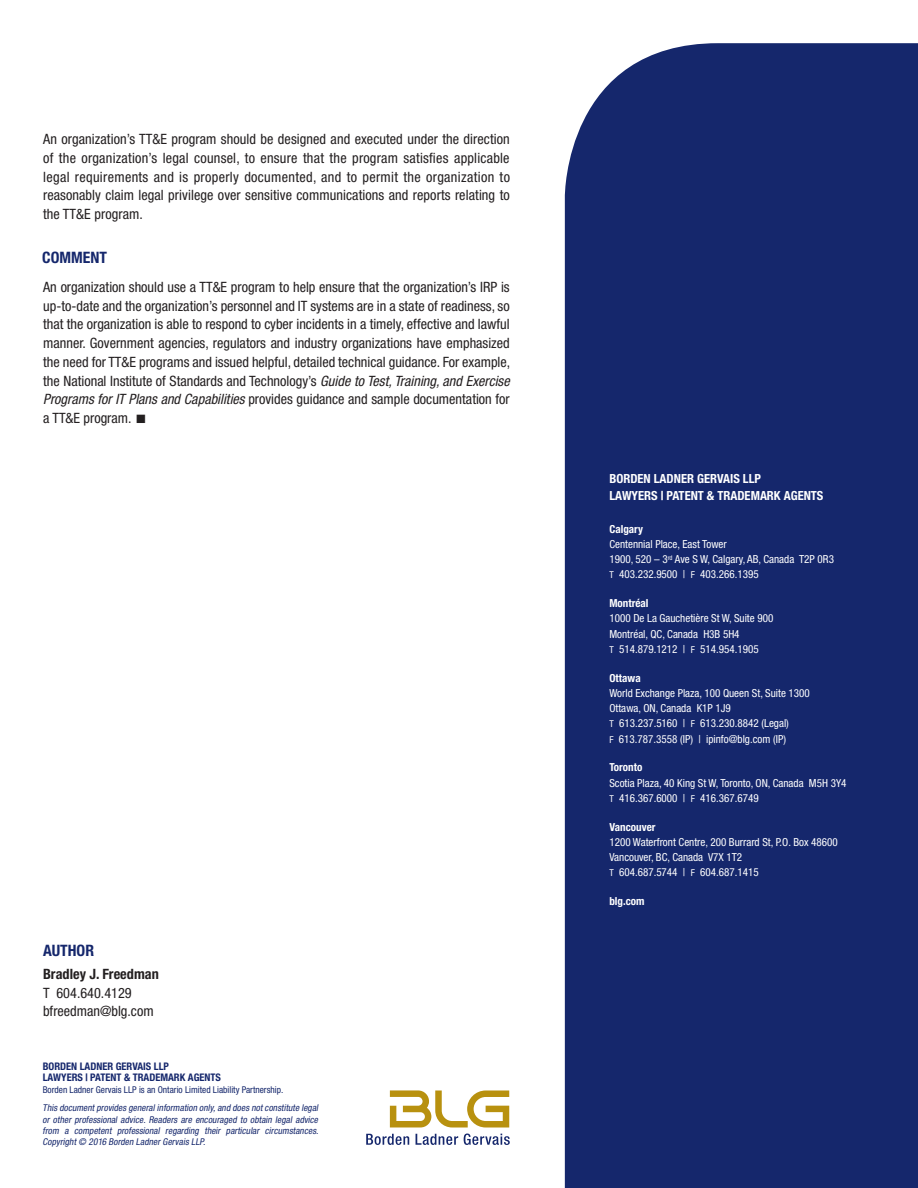
<style>
.page{position:relative;width:918px;height:1188px;background:#fff}
.page>*{position:absolute;margin:0;border:0;box-sizing:border-box;transform-origin:0 0}
.Body_-__full_justify{font:36.75px "Arial";color:#231f20}
.t1{font:700 condensed 15.75px "Helvetica Neue LT Pro";color:#15276c}
.Body_-__full_justify-2{font:condensed 14.25px/18.8px "Helvetica Neue LT Pro";letter-spacing:.005em;color:#231f20;text-align:justify}
.Contact_Info{font:condensed 14.25px "Helvetica Neue LT Pro";color:#231f20}
.Contact_Info-2{font:700 condensed 14.25px "Helvetica Neue LT Pro";color:#231f20}
.Subhead_YC{font:700 condensed 12.6px "Helvetica Neue LT Pro";color:#fff}
.Contact_Info-3{font:condensed 11.1px/15.3px "Helvetica Neue LT Pro";color:#fff}
.Contact_Info-4{font:700 condensed 11.1px "Helvetica Neue LT Pro";color:#fff}
.Subhead_YC-2{font:700 condensed 10.5px "Helvetica Neue LT Pro";color:#15276c}
.Text_YC{font:italic condensed 9.45px/11.1px "Helvetica Neue LT Pro";color:#15276c;text-align:justify}
.t2{font:condensed 9.45px "Helvetica Neue LT Pro";color:#15276c}
.s1{font-style:italic}
.s2{font-size:9.45px}
</style>
<div class="page">
<div style="left:565px;top:43px;width:353px;height:1145px;background:#15276c"></div>
<svg style="left:366px;top:1134px;width:43px;height:11px"></svg>
<svg style="left:416px;top:1134px;width:42px;height:11px"></svg>
<svg style="left:464px;top:1134px;width:46px;height:11px"></svg>
<svg style="left:390px;top:1090px;width:119px;height:38px"></svg>
<p class="Body_-__full_justify-2" style="left:43px;top:130px;width:468px">An organization’s TT&amp;E program should be designed and executed under the direction of the organization’s legal counsel, to ensure that the program satisfies applicable legal requirements and is properly documented, and to permit the organization to reasonably claim legal privilege over sensitive communications and reports relating to the TT&amp;E program.</p>
<p class="t1" style="left:42px;top:248px;width:66px">COMMENT</p>
<p class="Body_-__full_justify-2" style="left:43px;top:277px;width:469px">An organization should use a TT&amp;E program to help ensure that the organization’s IRP is up-to-date and the organization’s personnel and IT systems are in a state of readiness, so that the organization is able to respond to cyber incidents in a timely, effective and lawful manner. Government agencies, regulators and industry organizations have emphasized the need for TT&amp;E programs and issued helpful, detailed technical guidance. For example, the National Institute of Standards and Technology’s <span class="s1">Guide to Test, Training, and Exercise Programs for IT Plans and Capabilities</span> provides guidance and sample documentation for a TT&amp;E program.</p>
<p class="Body_-__full_justify" style="left:134px;top:394px;width:15px">▪</p>
<p class="t1" style="left:43px;top:940px;width:53px">AUTHOR</p>
<p class="Contact_Info-2" style="left:43px;top:965px;width:117px">Bradley J. Freedman</p>
<p class="Contact_Info" style="left:43px;top:984px;width:90px">T 604.640.4129</p>
<p class="Contact_Info" style="left:43px;top:1003px;width:112px">bfreedman@blg.com</p>
<p class="Subhead_YC-2" style="left:43px;top:1060px;width:128px">BORDEN LADNER GERVAIS LLP</p>
<p class="Subhead_YC-2" style="left:43px;top:1071px;width:180px">LAWYERS | PATENT &amp; TRADEMARK AGENTS</p>
<p class="t2" style="left:43px;top:1084px;width:242px">Borden Ladner Gervais LLP is an Ontario Limited Liability Partnership.</p>
<p class="Text_YC" style="left:43px;top:1102px;width:279px">This documentprovides generalinformation only,and does notconstitute legal or other professional advice. Readers are encouraged to obtain legal advice from a competent professional regarding their particular circumstances.<br>Copyright© 2016 Borden LadnerGervais LLP.</p>
<p class="Subhead_YC" style="left:609px;top:471px;width:153px">BORDEN LADNER GERVAIS LLP</p>
<p class="Subhead_YC" style="left:609px;top:488px;width:216px">LAWYERS | PATENT &amp; TRADEMARK AGENTS</p>
<p class="Contact_Info-4" style="left:609px;top:522px;width:35px">Calgary</p>
<p class="Contact_Info-3" style="left:609px;top:536px;width:119px">Centennial Place, East Tower</p>
<p class="Contact_Info-3" style="left:609px;top:552px;width:226px">1900, 520 – 3<sup>rd</sup> Ave S W, Calgary, AB, Canada T2P 0R3</p>
<p class="Contact_Info-3" style="left:609px;top:567px;width:151px"><span class="s2">T</span> 403.232.9500 | <span class="s2">F</span> 403.266.1395</p>
<p class="Contact_Info-4" style="left:609px;top:597px;width:41px">Montréal</p>
<p class="Contact_Info-3" style="left:609px;top:611px;width:166px">1000 De La Gauchetière St W, Suite 900<br>Montréal, QC, Canada H3B 5H4</p>
<p class="Contact_Info-3" style="left:609px;top:641px;width:151px"><span class="s2">T</span> 514.879.1212 | <span class="s2">F</span> 514.954.1905</p>
<p class="Contact_Info-4" style="left:609px;top:671px;width:33px">Ottawa</p>
<p class="Contact_Info-3" style="left:609px;top:685px;width:202px">World Exchange Plaza, 100 Queen St, Suite 1300</p>
<p class="Contact_Info-3" style="left:609px;top:701px;width:123px">Ottawa, ON, Canada K1P 1J9</p>
<p class="Contact_Info-3" style="left:609px;top:716px;width:181px"><span class="s2">T</span> 613.237.5160 | <span class="s2">F</span> 613.230.8842 (Legal)</p>
<p class="Contact_Info-3" style="left:609px;top:731px;width:178px"><span class="s2">F</span> 613.787.3558 (IP) | ipinfo@blg.com (IP)</p>
<p class="Contact_Info-4" style="left:609px;top:761px;width:34px">Toronto</p>
<p class="Contact_Info-3" style="left:609px;top:775px;width:239px">Scotia Plaza, 40 King St W, Toronto, ON, Canada M5H 3Y4</p>
<p class="Contact_Info-3" style="left:609px;top:790px;width:151px"><span class="s2">T</span> 416.367.6000 | <span class="s2">F</span> 416.367.6749</p>
<p class="Contact_Info-4" style="left:609px;top:820px;width:48px">Vancouver</p>
<p class="Contact_Info-3" style="left:609px;top:834px;width:230px">1200 Waterfront Centre, 200 Burrard St, P.O. Box 48600</p>
<p class="Contact_Info-3" style="left:609px;top:849px;width:134px">Vancouver, BC, Canada V7X 1T2</p>
<p class="Contact_Info-3" style="left:609px;top:865px;width:151px"><span class="s2">T</span> 604.687.5744 | <span class="s2">F</span> 604.687.1415</p>
<p class="Contact_Info-4" style="left:609px;top:894px;width:37px">blg.com</p>
</div>
